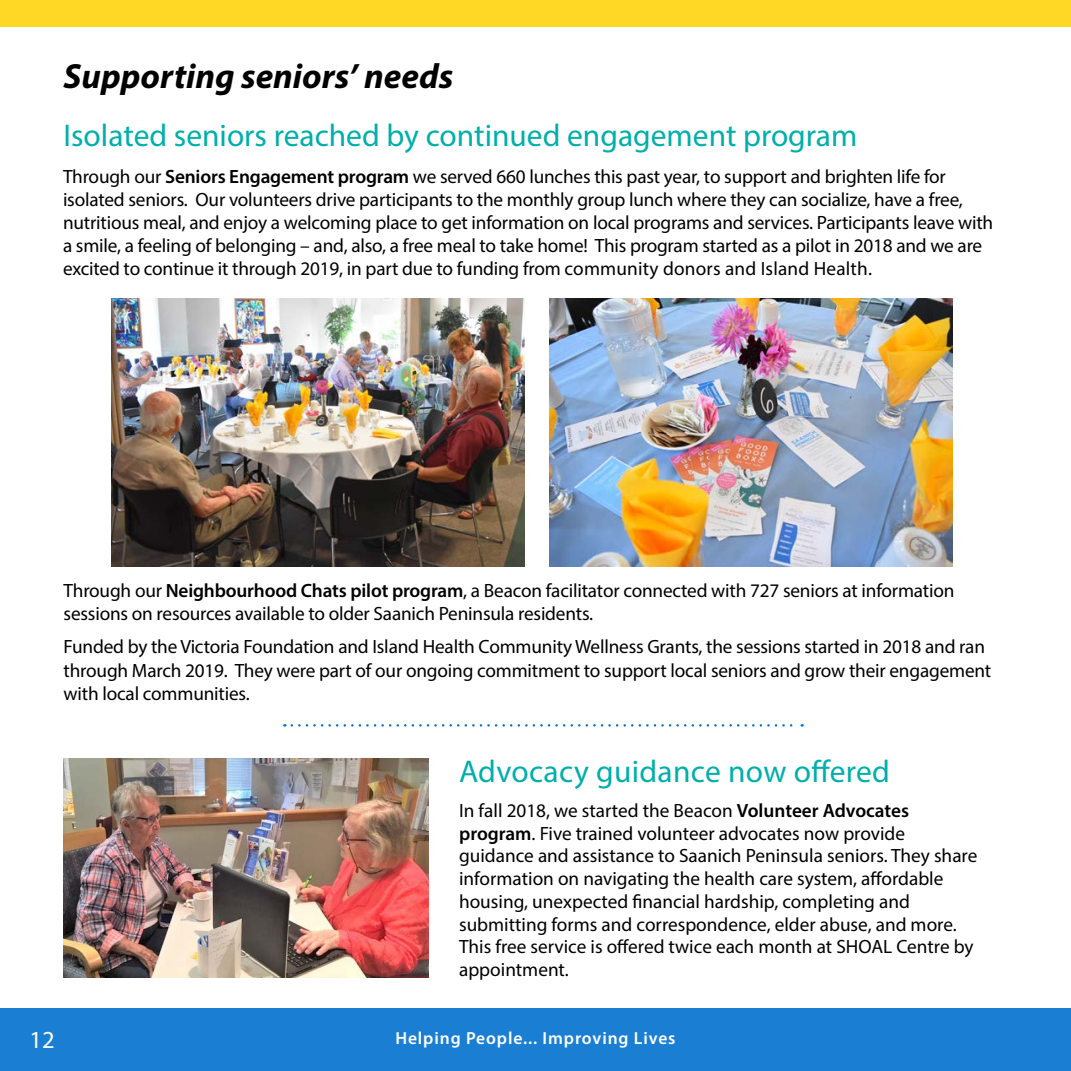
<style>
.page{position:relative;width:1071px;height:1071px;background:#fff}
.page>*{position:absolute;margin:0;border:0;box-sizing:border-box;transform-origin:0 0}
.t1{font:italic 700 35px "Myriad Pro";color:#000}
.t2{font:31.5px "Myriad Pro";color:#00afaa}
.t3{font:24.5px "Myriad Pro";color:#fff}
.t4{font:19.25px/23.1px "Myriad Pro";letter-spacing:-.01em;color:#000}
.t5{font:600 17.5px "Myriad Pro";letter-spacing:.05em;color:#fff}
.s1{font-weight:600}
</style>
<div class="page">
<div style="left:0;top:0;width:1071px;height:27px;background:#ffd826"></div>
<div style="left:0;top:1008px;width:1071px;height:63px;background:#1a7fd3"></div>
<img style="left:111px;top:299px;width:414px;height:267px">
<img style="left:550px;top:299px;width:403px;height:267px">
<img style="left:64px;top:758px;width:364px;height:219px">
<svg style="left:292px;top:724px;width:511px;height:3px"></svg>
<h1 class="t1" style="left:64px;top:53px;width:391px">Supporting seniors’ needs</h1>
<h2 class="t2" style="left:64px;top:116px;width:795px">Isolated seniors reached by continued engagement program</h2>
<p class="t4" style="left:63px;top:165px;width:932px">Through our <span class="s1">Seniors Engagement program</span> we served 660 lunches this past year, to support and brighten life for isolated seniors. Our volunteers drive participants to the monthly group lunch where they can socialize, have a free, nutritious meal, and enjoy a welcoming place to get information on local programs and services. Participants leave with a smile, a feeling of belonging – and, also, a free meal to take home! This program started as a pilot in 2018 and we are excited to continue it through 2019, in part due to funding from community donors and Island Health.</p>
<p class="t4" style="left:64px;top:578px;width:892px">Through our <span class="s1">Neighbourhood Chats pilot program</span>, a Beacon facilitator connected with 727 seniors at information sessions on resources available to older Saanich Peninsula residents.</p>
<p class="t4" style="left:64px;top:635px;width:929px">Funded by the Victoria Foundation and Island Health Community Wellness Grants, the sessions started in 2018 and ran through March 2019. They were part of our ongoing commitment to support local seniors and grow their engagement with local communities.</p>
<h2 class="t2" style="left:459px;top:752px;width:432px">Advocacy guidance now offered</h2>
<p class="t4" style="left:459px;top:799px;width:520px">In fall 2018, we started the Beacon <span class="s1">Volunteer Advocates program</span>. Five trained volunteer advocates now provide guidance and assistance to Saanich Peninsula seniors. They share information on navigating the health care system, affordable housing, unexpected financial hardship, completing and submitting forms and correspondence, elder abuse, and more.<br>This free service is offered twice each month at SHOAL Centre by appointment.</p>
<p class="t3" style="left:30px;top:1025px;width:27px">12</p>
<p class="t5" style="left:395px;top:1027px;width:282px">Helping People... Improving Lives</p>
</div>
